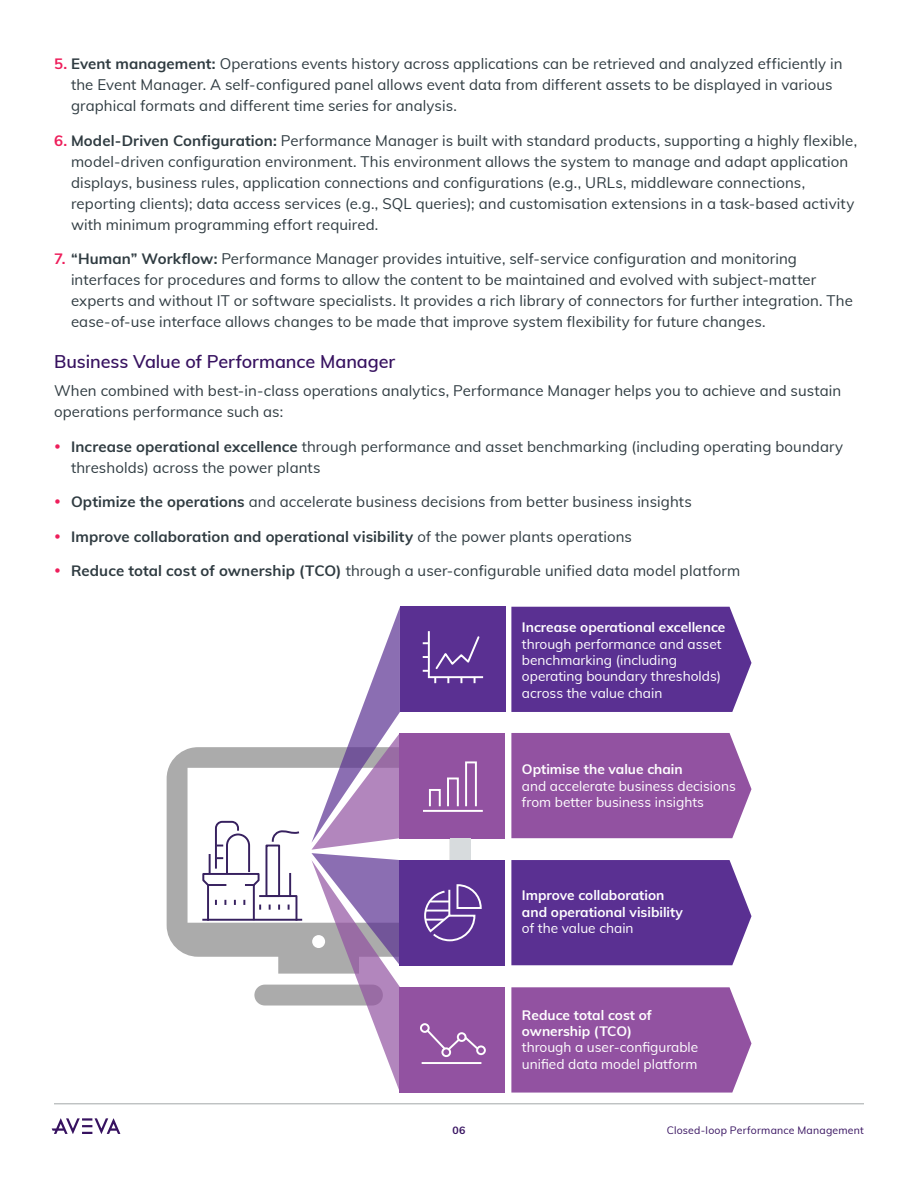
<style>
.page{position:relative;width:918px;height:1188px;background:#fff}
.page>*{position:absolute;margin:0;border:0;box-sizing:border-box;transform-origin:0 0}
.S1_Subheadlines{font:600 18px "Muli";letter-spacing:-.005em;color:#371260}
.Body_Copy{font:15px/21px "Muli";letter-spacing:.005em;color:#2f3b41}
.t1{font:700 15px "Muli";letter-spacing:.005em;color:#2f3b41}
.t2{font:13.65px/16.4px "Muli";color:#fff}
.t3{font:700 13.65px/16.4px "Muli";color:#fff}
.t4{font:10.5px "Muli";letter-spacing:.02em;color:#371260}
.t5{font:700 10.5px "Muli";color:#371260}
.s1{font-weight:700;color:#ee1e5b}
.s2{font-weight:700}
.s3{font-weight:400}
</style>
<div class="page">
<hr style="left:54px;top:1104px;width:810px;height:1px;background:#a3a7a9">
<svg style="left:52px;top:1118px;width:68px;height:16px"></svg>
<div style="left:254px;top:985px;width:129px;height:21px;background:#ababab;border-radius:10px"></div>
<svg style="left:167px;top:747px;width:304px;height:227px"></svg>
<div style="left:511px;top:607px;width:241px;height:105px;background:#5a3092"></div>
<div style="left:400px;top:860px;width:105px;height:105px;background:#5a3092"></div>
<div style="left:400px;top:987px;width:105px;height:106px;background:#9252a1"></div>
<div style="left:511px;top:733px;width:241px;height:105px;background:#9252a1"></div>
<div style="left:400px;top:733px;width:105px;height:105px;background:#9252a1"></div>
<div style="left:511px;top:860px;width:241px;height:105px;background:#5a3092"></div>
<div style="left:400px;top:607px;width:105px;height:105px;background:#5a3092"></div>
<div style="left:511px;top:987px;width:241px;height:106px;background:#9252a1"></div>
<div style="left:450px;top:838px;width:21px;height:22px;background:#d7dbdd"></div>
<svg style="left:311px;top:607px;width:89px;height:485px"></svg>
<hr style="left:203px;top:919px;width:98px;height:2px;background:#37215f">
<svg style="left:201px;top:820px;width:99px;height:102px"></svg>
<svg style="left:423px;top:631px;width:61px;height:52px"></svg>
<div style="left:429px;top:789px;width:12px;height:18px;border:2px solid #fff"></div>
<div style="left:447px;top:778px;width:12px;height:29px;border:2px solid #fff"></div>
<div style="left:465px;top:761px;width:12px;height:46px;border:2px solid #fff"></div>
<hr style="left:423px;top:810px;width:60px;height:2px;background:#fff">
<svg style="left:424px;top:884px;width:58px;height:58px"></svg>
<div style="left:476px;top:1045px;width:10px;height:10px;border:2px solid #fff;border-radius:50%"></div>
<svg style="left:427px;top:1030px;width:53px;height:22px"></svg>
<div style="left:420px;top:1023px;width:10px;height:10px;border:2px solid #fff;border-radius:50%"></div>
<div style="left:441px;top:1047px;width:10px;height:10px;border:2px solid #fff;border-radius:50%"></div>
<hr style="left:422px;top:1062px;width:59px;height:2px;background:#fff">
<p class="Body_Copy" style="left:71px;top:52px;width:773px;text-indent:-17px"><span class="s1">5.</span> <span class="s2">Event management:</span> Operations events history across applications can be retrieved and analyzed efficiently in the Event Manager. A self-configured panel allows event data from different assets to be displayed in various graphical formats and different time series for analysis.</p>
<p class="Body_Copy" style="left:71px;top:129px;width:788px;text-indent:-17px"><span class="s1">6.</span> <span class="s2">Model-Driven Configuration:</span> Performance Manager is built with standard products, supporting a highly flexible, model-driven configuration environment. This environment allows the system to manage and adapt application displays, business rules, application connections and configurations (e.g., URLs, middleware connections, reporting clients); data access services (e.g., SQL queries); and customisation extensions in a task-based activity with minimum programming effort required.</p>
<p class="Body_Copy" style="left:71px;top:247px;width:783px;text-indent:-17px"><span class="s1">7.</span> <span class="s2">“Human” Workflow:</span> Performance Manager provides intuitive, self-service configuration and monitoring interfaces for procedures and forms to allow the content to be maintained and evolved with subject-matter experts and without IT or software specialists. It provides a rich library of connectors for further integration. The ease-of-use interface allows changes to be made that improve system flexibility for future changes.</p>
<p class="S1_Subheadlines" style="left:54px;top:349px;width:343px">Business Value of Performance Manager</p>
<p class="Body_Copy" style="left:54px;top:379px;width:789px">When combined with best-in-class operations analytics, Performance Manager helps you to achieve and sustain operations performance such as:</p>
<p class="Body_Copy" style="left:71px;top:435px;width:774px"><span class="s2">Increase operational excellence</span> through performance and asset benchmarking (including operating boundary thresholds) across the power plants</p>
<p class="Body_Copy" style="left:71px;top:490px;width:622px"><span class="s2">Optimize the operations</span> and accelerate business decisions from better business insights</p>
<p class="t1" style="left:71px;top:525px;width:563px">Improve collaboration and operational visibility <span class="s3">of the power plants operations</span></p>
<p class="Body_Copy" style="left:71px;top:559px;width:671px"><span class="s2">Reduce total cost of ownership (TCO)</span> through a user-configurable unified data model platform</p>
<p class="t2" style="left:522px;top:618px;width:205px"><span class="s2">Increase operational excellence </span>through performance and asset benchmarking (including operating boundary thresholds) across the value chain</p>
<p class="t2" style="left:522px;top:760px;width:215px"><span class="s2">Optimise the value chain<br></span>and accelerate business decisions from better business insights</p>
<p class="t3" style="left:522px;top:886px;width:163px">Improve collaboration and operational visibility <span class="s3">of the value chain</span></p>
<p class="t2" style="left:522px;top:1006px;width:178px"><span class="s2">Reduce total cost of ownership (TCO)<br></span>through a user-configurable unified data model platform</p>
<p class="t5" style="left:452px;top:1123px;width:15px">06</p>
<p class="t4" style="left:667px;top:1122px;width:199px">Closed-loop Performance Management</p>
</div>
